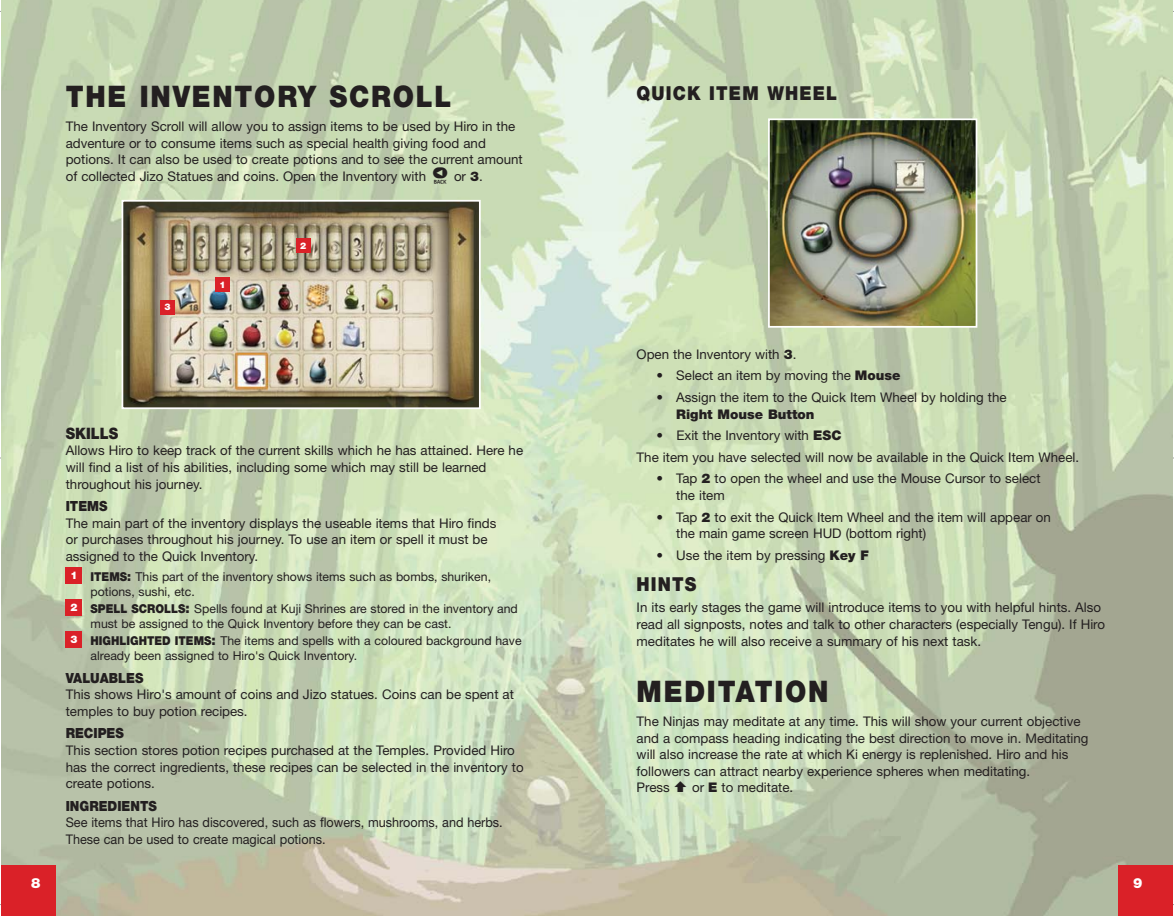
<style>
.page{position:relative;width:1174px;height:916px;background:#fff}
.page>*{position:absolute;margin:0;border:0;box-sizing:border-box;transform-origin:0 0}
.t1{font:900 29.75px "Helvetica Neue LT";letter-spacing:.065em;color:#231f20;scale:.9 1}
.t2{font:900 19.25px "Helvetica Neue LT";letter-spacing:.065em;color:#231f20;scale:.9 1}
.t3{font:900 15.75px "Helvetica Neue LT";color:#231f20;scale:.9 1}
.t4{font:900 14px "Helvetica Neue LT";color:#231f20;scale:.9 1}
.t5{font:900 14px "Helvetica Neue LT";color:#fff}
.t6{font:13.3px/16.6px "Helvetica Neue";color:#231f20}
.t7{font:13.3px/16.6px "Helvetica Neue";color:#231f20;scale:.95 1}
.t8{font:900 13.3px "Helvetica Neue";color:#231f20}
.t9{font:12.25px/14.9px "Helvetica Neue";color:#231f20}
.t10{font:900 10.5px "Helvetica Neue LT";color:#fff}
.t11{font:900 9.1px "Helvetica Neue LT";color:#fff}
.s1{font-weight:900}
.s2{font-family:"Helvetica Neue LT";font-weight:900}
.s3{font-family:"Helvetica Neue LT";font-weight:900;font-size:13.3px}
.s4{font-family:"Helvetica Neue LT";font-weight:900;font-size:14px}
</style>
<div class="page">
<img style="left:1px;top:0;width:1171px;height:916px">
<div style="left:1117px;top:865px;width:55px;height:51px;background:#da2128"></div>
<div style="left:1px;top:865px;width:55px;height:51px;background:#da2128"></div>
<img style="left:124px;top:203px;width:353px;height:203px">
<div style="left:121px;top:200px;width:359px;height:209px;border:2px solid #fff"></div>
<div style="left:215px;top:278px;width:14px;height:14px;background:#da2128"></div>
<div style="left:296px;top:239px;width:14px;height:14px;background:#da2128"></div>
<div style="left:66px;top:568px;width:16px;height:16px;background:#da2128"></div>
<div style="left:66px;top:599px;width:16px;height:16px;background:#da2128"></div>
<div style="left:66px;top:632px;width:16px;height:16px;background:#da2128"></div>
<div style="left:160px;top:300px;width:15px;height:14px;background:#da2128"></div>
<img style="left:771px;top:121px;width:203px;height:204px">
<div style="left:768px;top:118px;width:209px;height:210px;border:2px solid #fff"></div>
<svg style="left:674px;top:781px;width:12px;height:11px"></svg>
<svg style="left:433px;top:167px;width:14px;height:17px"></svg>
<h1 class="t1" style="left:66px;top:86px;width:430px">THE INVENTORY SCROLL</h1>
<p class="t6" style="left:66px;top:119px;width:458px">The Inventory Scroll will allow you to assign items to be used by Hiro in the adventure or to consume items such as special health giving food and potions. It can also be used to create potions and to see the current amount of collected Jizo Statues and coins. Open the Inventory with</p>
<p class="t6" style="left:454px;top:169px;width:30px">or <span class="s1">3</span>.</p>
<p class="t11" style="left:164px;top:304px;width:8px">3</p>
<p class="t11" style="left:219px;top:281px;width:8px">1</p>
<p class="t11" style="left:300px;top:242px;width:8px">2</p>
<p class="t3" style="left:66px;top:427px;width:60px">SKILLS</p>
<p class="t6" style="left:66px;top:443px;width:459px">Allows Hiro to keep track of the current skills which he has attained. Here he will find a list of his abilities, including some which may still be learned throughout his journey.</p>
<p class="t4" style="left:66px;top:501px;width:48px">ITEMS</p>
<p class="t6" style="left:66px;top:516px;width:432px">The main part of the inventory displays the useable items that Hiro finds or purchases throughout his journey. To use an item or spell it must be assigned to the Quick Inventory.</p>
<p class="t9" style="left:91px;top:570px;width:402px"><span class="s2">ITEMS</span><span class="s3">:</span> This part of the inventory shows items such as bombs, shuriken, potions, sushi, etc.</p>
<p class="t9" style="left:91px;top:602px;width:429px"><span class="s2">SPELL SCROLLS</span><span class="s4">:</span> Spells found at Kuji Shrines are stored in the inventory and must be assigned to the Quick Inventory before they can be cast.</p>
<p class="t9" style="left:91px;top:634px;width:432px"><span class="s2">HIGHLIGHTED ITEMS</span><span class="s4">:</span> The items and spells with a coloured background have already been assigned to Hiro's Quick Inventory.</p>
<p class="t4" style="left:66px;top:672px;width:88px">VALUABLES</p>
<p class="t6" style="left:66px;top:687px;width:449px">This shows Hiro's amount of coins and Jizo statues. Coins can be spent at temples to buy potion recipes.</p>
<p class="t4" style="left:66px;top:728px;width:66px">RECIPES</p>
<p class="t6" style="left:66px;top:743px;width:459px">This section stores potion recipes purchased at the Temples. Provided Hiro has the correct ingredients, these recipes can be selected in the inventory to create potions.</p>
<p class="t4" style="left:66px;top:800px;width:103px">INGREDIENTS</p>
<p class="t7" style="left:66px;top:815px;width:461px">See items that Hiro has discovered, such as flowers, mushrooms, and herbs.<br>These can be used to create magical potions.</p>
<p class="t10" style="left:70px;top:571px;width:9px">1</p>
<p class="t10" style="left:70px;top:603px;width:9px">2</p>
<p class="t10" style="left:70px;top:636px;width:9px">3</p>
<h2 class="t2" style="left:636px;top:86px;width:224px">QUICK ITEM WHEEL</h2>
<p class="t6" style="left:636px;top:347px;width:161px">Open the Inventory with <span class="s1">3</span>.</p>
<p class="t6" style="left:656px;top:368px;width:245px">• Select an item by moving the <span class="s1">Mouse</span></p>
<p class="t6" style="left:656px;top:390px;width:351px">• Assign the item to the Quick Item Wheel by holding the</p>
<p class="t8" style="left:676px;top:409px;width:140px">Right Mouse Button</p>
<p class="t6" style="left:636px;top:426px;width:444px;line-height:21.5px;text-indent:20px">• Exit the Inventory with <span class="s1">ESC<br></span>The item you have selected will now be available in the Quick Item Wheel.</p>
<p class="t6" style="left:676px;top:471px;width:366px;text-indent:-20px">• Tap <span class="s1">2</span> to open the wheel and use the Mouse Cursor to select the item</p>
<p class="t6" style="left:676px;top:510px;width:376px;text-indent:-20px">• Tap <span class="s1">2</span> to exit the Quick Item Wheel and the item will appear on the main game screen HUD (bottom right)</p>
<p class="t6" style="left:656px;top:548px;width:214px">• Use the item by pressing <span class="s1">Key F</span></p>
<h2 class="t2" style="left:636px;top:577px;width:68px">HINTS</h2>
<p class="t6" style="left:636px;top:600px;width:470px">In its early stages the game will introduce items to you with helpful hints. Also read all signposts, notes and talk to other characters (especially Tengu). If Hiro meditates he will also receive a summary of his next task.</p>
<h1 class="t1" style="left:636px;top:680px;width:215px">MEDITATION</h1>
<p class="t6" style="left:636px;top:714px;width:453px">The Ninjas may meditate at any time. This will show your current objective and a compass heading indicating the best direction to move in. Meditating will also increase the rate at which Ki energy is replenished. Hiro and his followers can attract nearby experience spheres when meditating.<br>Press</p>
<p class="t6" style="left:692px;top:780px;width:103px">or <span class="s1">E</span> to meditate.</p>
<p class="t5" style="left:31px;top:878px;width:11px">8</p>
<p class="t5" style="left:1133px;top:878px;width:11px">9</p>
</div>
